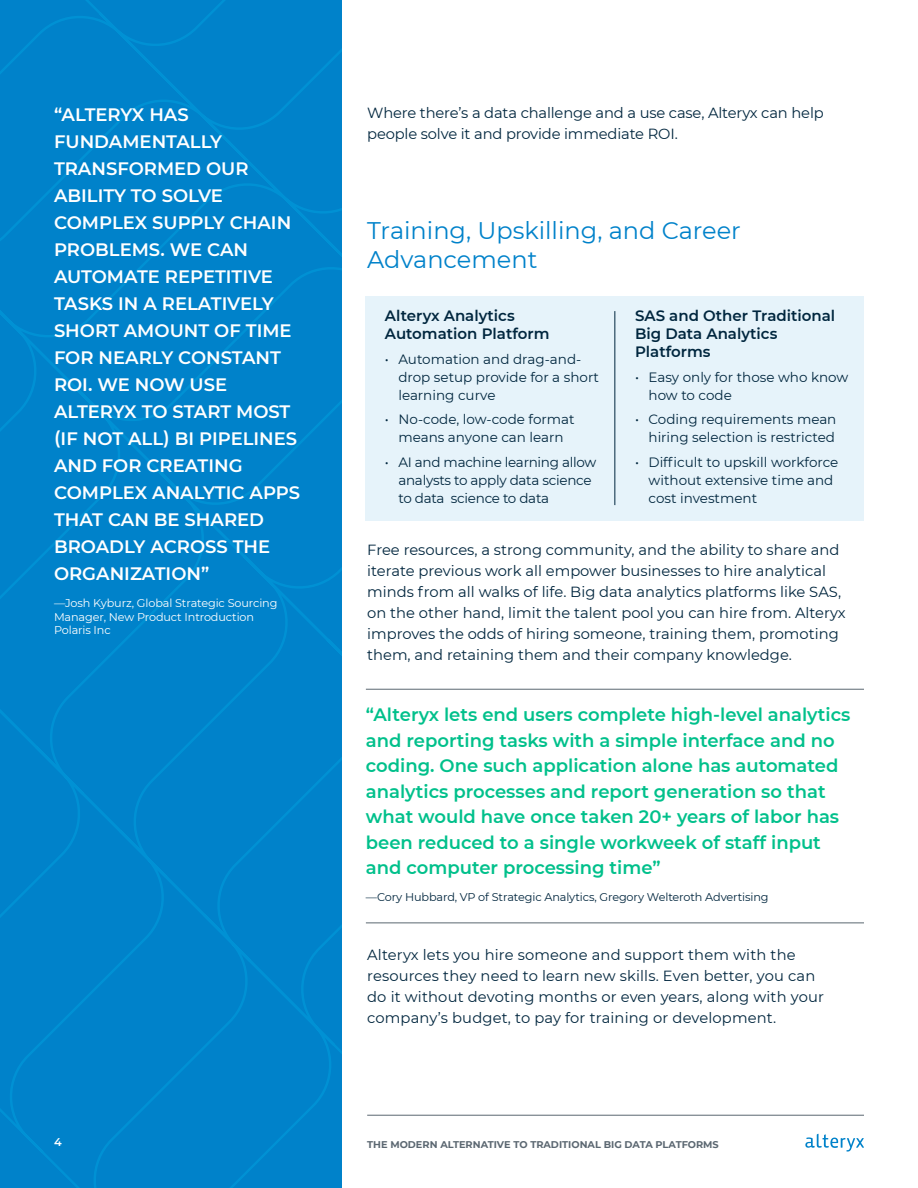
<style>
.page{position:relative;width:918px;height:1188px;background:#fff}
.page>*{position:absolute;margin:0;border:0;box-sizing:border-box;transform-origin:0 0}
.t1{font:24px/28.8px "Montserrat";color:#0082ca}
.t2{font:600 18px/27px "Montserrat";color:#fff}
.t3{font:600 18px/25.5px "Montserrat";color:#00c08b}
.t4{font:600 15px/18px "Montserrat";color:#00263e}
.t5{font:14.7px/21px "Montserrat";color:#00263e}
.t6{font:13.5px/18px "Montserrat";color:#00263e}
.t7{font:13.5px/18px "Montserrat";letter-spacing:-.02em;color:#00263e}
.t8{font:11.25px/13.5px "Montserrat";letter-spacing:-.01em;color:#fff}
.t9{font:11.25px "Montserrat";letter-spacing:-.01em;color:#00263e}
.t10{font:600 11.25px "Montserrat";color:#fff}
.t11{font:700 9.75px "Montserrat";color:#5b6771}
</style>
<div class="page">
<div style="left:0;top:0;width:342px;height:1188px;background:#0082ca"></div>
<svg style="left:805px;top:1134px;width:59px;height:18px"></svg>
<hr style="left:367px;top:1115px;width:497px;height:1px;background:#5b6771">
<div style="left:366px;top:296px;width:498px;height:224px;background:#e6f3fa"></div>
<hr style="left:614px;top:311px;width:1px;height:194px;background:#00263e">
<hr style="left:366px;top:689px;width:498px;height:1px;background:#5b6771">
<hr style="left:366px;top:923px;width:498px;height:1px;background:#5b6771">
<p class="t2" style="left:54px;top:100px;width:248px">“ALTERYX HAS<br>FUNDAMENTALLY<br>TRANSFORMED OUR<br>ABILITY TO SOLVE<br>COMPLEX SUPPLY CHAIN<br>PROBLEMS. WE CAN<br>AUTOMATE REPETITIVE<br>TASKS IN A RELATIVELY<br>SHORT AMOUNT OF TIME<br>FOR NEARLY CONSTANT<br>ROI. WE NOW USE<br>ALTERYX TO START MOST (IF NOT ALL) BI PIPELINES<br>AND FOR CREATING<br>COMPLEX ANALYTIC APPS<br>THAT CAN BE SHARED<br>BROADLY ACROSS THE<br>ORGANIZATION”</p>
<p class="t8" style="left:54px;top:596px;width:225px">—Josh Kyburz, Global Strategic Sourcing<br>Manager, New Product Introduction<br>Polaris Inc</p>
<p class="t5" style="left:367px;top:102px;width:458px">Where there’s a data challenge and a use case, Alteryx can help people solve it and provide immediate ROI.</p>
<h1 class="t1" style="left:367px;top:215px;width:375px">Training, Upskilling, and Career<br>Advancement</h1>
<p class="t4" style="left:385px;top:306px;width:166px">Alteryx Analytics<br>Automation Platform</p>
<p class="t6" style="left:398px;top:349px;width:202px;text-indent:-14px">• Automation and drag-and&shy;drop setup provide for a short learning curve</p>
<p class="t6" style="left:385px;top:410px;width:191px;text-align:center">• No-code, low-code format means anyone can learn</p>
<p class="t7" style="left:398px;top:453px;width:199px;text-indent:-14px">• AI and machine learning allow analysts to apply data science to data science to data</p>
<p class="t4" style="left:635px;top:306px;width:202px">SAS and Other Traditional<br>Big Data Analytics<br>Platforms</p>
<p class="t6" style="left:649px;top:367px;width:201px;text-indent:-14px">• Easy only for those who know how to code</p>
<p class="t6" style="left:635px;top:410px;width:203px;text-align:right">• Coding requirements mean hiring selection is restricted</p>
<p class="t6" style="left:649px;top:453px;width:191px;text-indent:-14px">• Difficult to upskill workforce without extensive time and cost investment</p>
<p class="t5" style="left:367px;top:538px;width:480px">Free resources, a strong community, and the ability to share and iterate previous work all empower businesses to hire analytical minds from all walks of life. Big data analytics platforms like SAS, on the other hand, limit the talent pool you can hire from. Alteryx improves the odds of hiring someone, training them, promoting them, and retaining them and their company knowledge.</p>
<p class="t3" style="left:366px;top:701px;width:486px">“Alteryx lets end users complete high-level analytics and reporting tasks with a simple interface and no coding. One such application alone has automated analytics processes and report generation so that what would have once taken 20+ years of labor has been reduced to a single workweek of staff input and computer processing time”</p>
<p class="t9" style="left:366px;top:889px;width:404px">—Cory Hubbard, VP of Strategic Analytics, Gregory Welteroth Advertising</p>
<p class="t5" style="left:367px;top:944px;width:458px">Alteryx lets you hire someone and support them with the resources they need to learn new skills. Even better, you can do it without devoting months or even years, along with your company’s budget, to pay for training or development.</p>
<p class="t10" style="left:54px;top:1134px;width:9px">4</p>
<p class="t11" style="left:367px;top:1138px;width:353px">THE MODERN ALTERNATIVE TO TRADITIONAL BIG DATA PLATFORMS</p>
</div>
